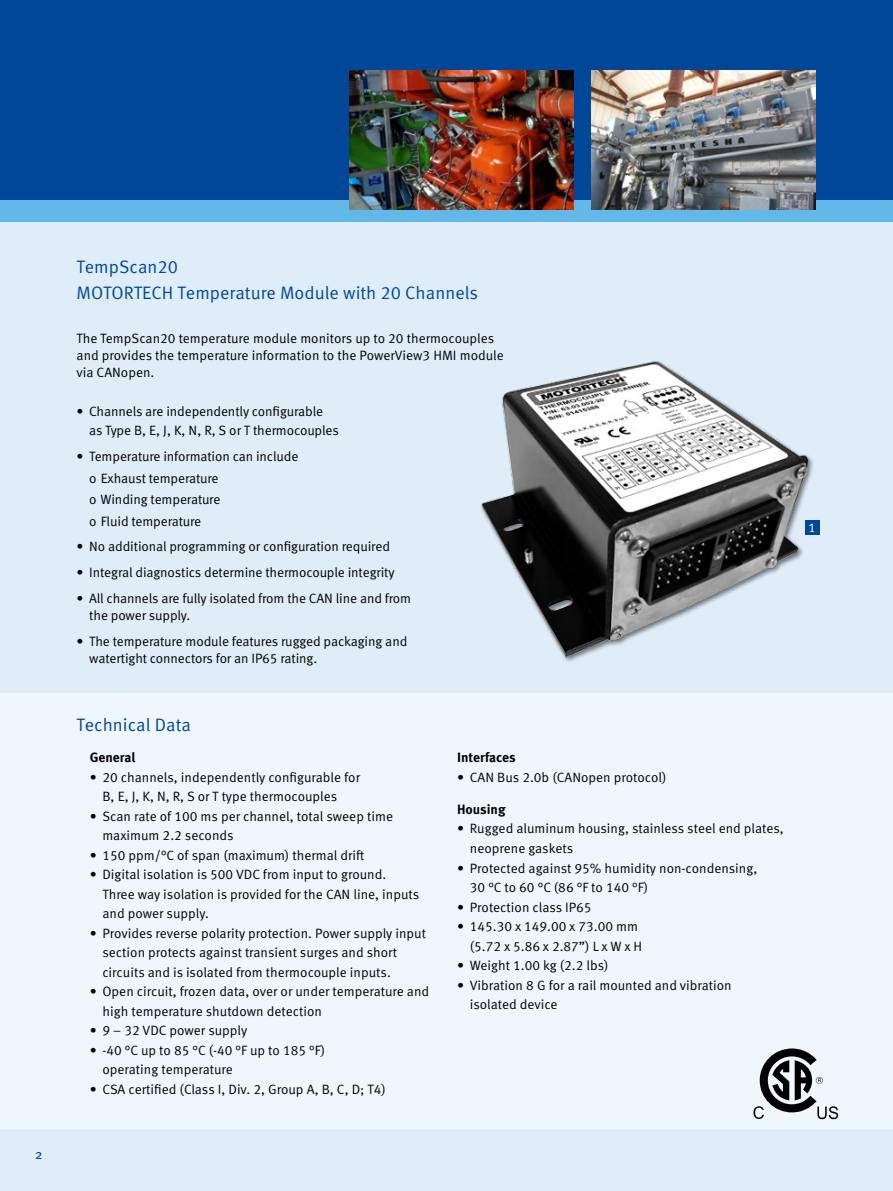
<style>
.page{position:relative;width:893px;height:1191px;background:#dfedf8}
.page>*{position:absolute;margin:0;border:0;box-sizing:border-box;transform-origin:0 0}
.t1{font:18px "Meta Pro Norm";color:#004799}
.Zahlenreihe{font:13.5px/19.5px "Meta Pro Norm";letter-spacing:-.005em;color:#000}
.t2{font:700 13.5px "Meta Pro";color:#000}
.t3{font:13.5px "Meta OT";color:#004799}
.t4{font:12.75px "Meta Pro Norm";color:#fff}
</style>
<div class="page">
<div style="left:0;top:0;width:893px;height:200px;background:#004799"></div>
<div style="left:0;top:200px;width:893px;height:21px;background:#62b9e9"></div>
<img style="left:349px;top:71px;width:224px;height:139px">
<img style="left:592px;top:71px;width:224px;height:139px">
<div style="left:0;top:693px;width:893px;height:435px;background:#eff6fc"></div>
<img style="left:481px;top:360px;width:332px;height:302px">
<div style="left:805px;top:520px;width:15px;height:15px;background:#004799"></div>
<svg style="left:753px;top:1048px;width:85px;height:71px"></svg>
<p class="t3" style="left:35px;top:1146px;width:9px">2</p>
<p class="t1" style="left:77px;top:253px;width:103px">TempScan20</p>
<p class="t1" style="left:77px;top:279px;width:403px">MOTORTECH Temperature Module with 20 Channels</p>
<p class="Zahlenreihe" style="left:77px;top:328px;width:429px;line-height:17.2px">The TempScan20 temperature module monitors up to 20 thermocouples and provides the temperature information to the PowerView3 HMI module via CANopen.</p>
<p class="Zahlenreihe" style="left:89px;top:400px;width:251px;text-indent:-13px">• Channels are independently configurable as Type B, E, J, K, N, R, S or T thermocouples</p>
<p class="Zahlenreihe" style="left:77px;top:446px;width:224px">• Temperature information can include</p>
<p class="Zahlenreihe" style="left:89px;top:467px;width:131px">o Exhaust temperature</p>
<p class="Zahlenreihe" style="left:89px;top:489px;width:133px">o Winding temperature</p>
<p class="Zahlenreihe" style="left:89px;top:510px;width:114px">o Fluid temperature</p>
<p class="Zahlenreihe" style="left:77px;top:536px;width:315px">• No additional programming or configuration required</p>
<p class="Zahlenreihe" style="left:77px;top:562px;width:320px">• Integral diagnostics determine thermocouple integrity</p>
<p class="Zahlenreihe" style="left:89px;top:589px;width:323px;line-height:17.2px;text-indent:-13px">• All channels are fully isolated from the CAN line and from the power supply.</p>
<p class="Zahlenreihe" style="left:89px;top:632px;width:320px;line-height:17.2px;text-indent:-13px">• The temperature module features rugged packaging and watertight connectors for an IP65 rating.</p>
<p class="t1" style="left:77px;top:711px;width:116px">Technical Data</p>
<p class="t2" style="left:90px;top:747px;width:47px">General</p>
<p class="Zahlenreihe" style="left:102px;top:766px;width:259px;text-indent:-13px">• 20 channels, independently configurable for<br>B, E, J, K, N, R, S or T type thermocouples</p>
<p class="Zahlenreihe" style="left:102px;top:805px;width:292px;text-indent:-13px">• Scan rate of 100 ms per channel, total sweep time maximum 2.2 seconds</p>
<p class="Zahlenreihe" style="left:90px;top:844px;width:276px">• 150 ppm/°C of span (maximum) thermal drift</p>
<p class="Zahlenreihe" style="left:102px;top:863px;width:318px;text-indent:-13px">• Digital isolation is 500 VDC from input to ground.<br>Three way isolation is provided for the CAN line, inputs and power supply.</p>
<p class="Zahlenreihe" style="left:102px;top:922px;width:325px;text-indent:-13px">• Provides reverse polarity protection. Power supply input section protects against transient surges and short circuits and is isolated from thermocouple inputs.</p>
<p class="Zahlenreihe" style="left:102px;top:980px;width:328px;text-indent:-13px">• Open circuit, frozen data, over or under temperature and high temperature shutdown detection</p>
<p class="Zahlenreihe" style="left:90px;top:1019px;width:159px">• 9 – 32 VDC power supply</p>
<p class="Zahlenreihe" style="left:102px;top:1039px;width:224px;text-indent:-13px">• -40 °C up to 85 °C (-40 °F up to 185 °F) operating temperature</p>
<p class="Zahlenreihe" style="left:90px;top:1078px;width:298px">• CSA certified (Class I, Div. 2, Group A, B, C, D; T4)</p>
<p class="t2" style="left:457px;top:747px;width:60px">Interfaces</p>
<p class="Zahlenreihe" style="left:457px;top:766px;width:211px">• CAN Bus 2.0b (CANopen protocol)</p>
<p class="t2" style="left:457px;top:798px;width:50px">Housing</p>
<p class="Zahlenreihe" style="left:470px;top:818px;width:315px;text-indent:-13px">• Rugged aluminum housing, stainless steel end plates, neoprene gaskets</p>
<p class="Zahlenreihe" style="left:470px;top:857px;width:289px;text-indent:-13px">• Protected against 95% humidity non-condensing,<br>30 °C to 60 °C (86 °F to 140 °F)</p>
<p class="Zahlenreihe" style="left:457px;top:896px;width:136px">• Protection class IP65</p>
<p class="Zahlenreihe" style="left:470px;top:915px;width:174px;text-indent:-13px">• 145.30 x 149.00 x 73.00 mm (5.72 x 5.86 x 2.87”) L x W x H</p>
<p class="Zahlenreihe" style="left:457px;top:954px;width:153px">• Weight 1.00 kg (2.2 lbs)</p>
<p class="Zahlenreihe" style="left:470px;top:974px;width:263px;text-indent:-13px">• Vibration 8 G for a rail mounted and vibration isolated device</p>
<p class="t4" style="left:808px;top:517px;width:9px">1</p>
</div>
